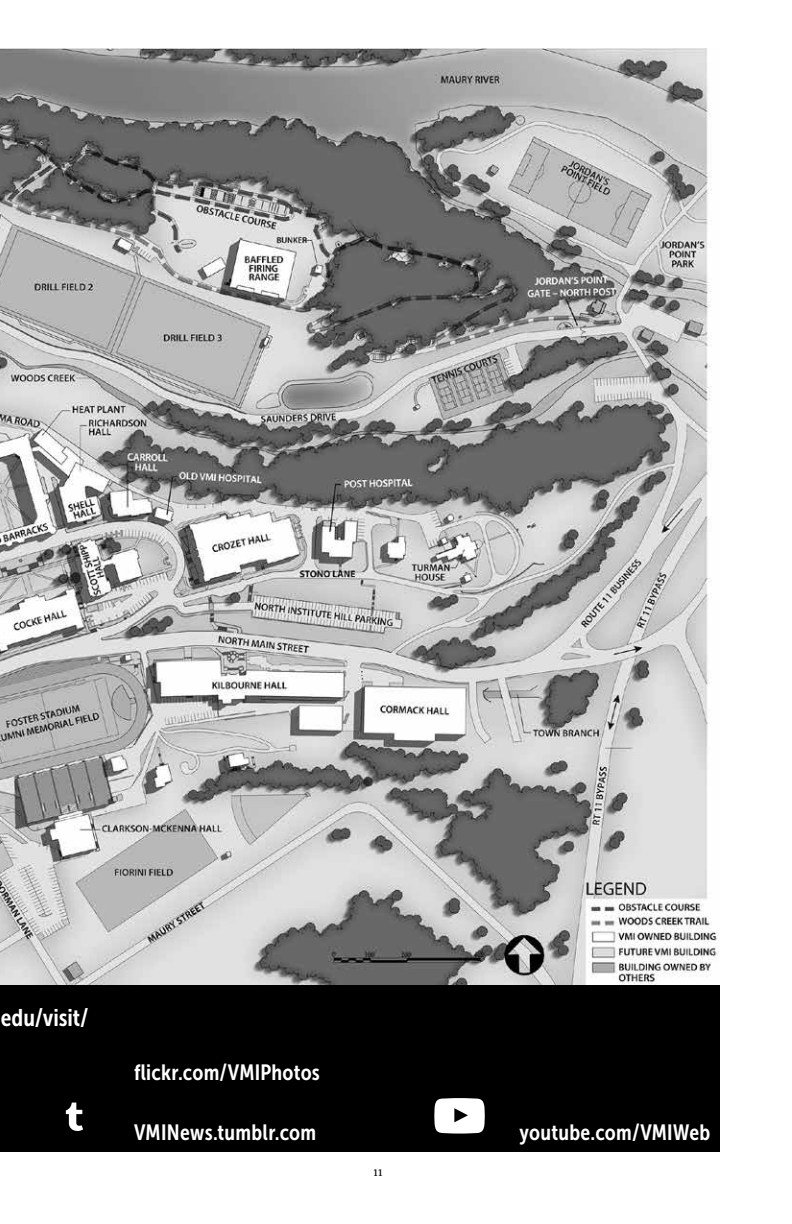
<style>
.page{position:relative;width:792px;height:1224px;background:#fff}
.page>*{position:absolute;margin:0;border:0;box-sizing:border-box;transform-origin:0 0}
.t1{font:24px "Museo Sans Cond 700";color:#fff}
.t2{font:22px "Museo Sans Cond 700";letter-spacing:.01em;color:#fff}
.t3{font:12px "More Pro";color:#000}
</style>
<div class="page">
<div style="left:0;top:984px;width:720px;height:168px;background:#000"></div>
<svg style="left:66px;top:1103px;width:17px;height:28px"></svg>
<svg style="left:434px;top:1098px;width:51px;height:36px;background:#ddd"></svg>
<img style="left:0;top:48px;width:719px;height:936px">
<p class="t1" style="left:1px;top:1004px;width:89px">edu/visit/</p>
<p class="t2" style="left:134px;top:1060px;width:187px">flickr.com/VMIPhotos</p>
<p class="t2" style="left:134px;top:1120px;width:184px">VMINews.tumblr.com</p>
<p class="t3" style="left:374px;top:1164px;width:10px">11</p>
<p class="t2" style="left:520px;top:1120px;width:192px">youtube.com/VMIWeb</p>
</div>
